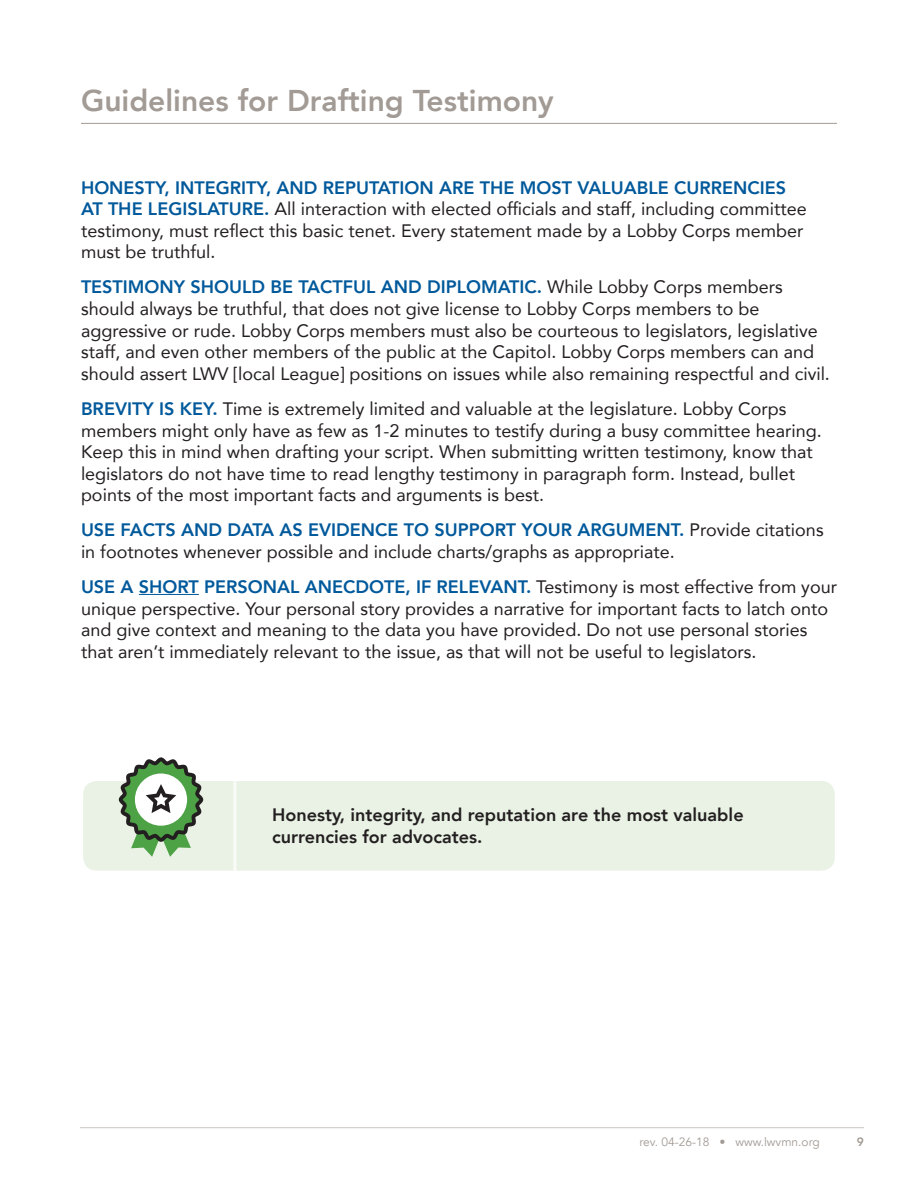
<style>
.page{position:relative;width:918px;height:1188px;background:#fff}
.page>*{position:absolute;margin:0;border:0;box-sizing:border-box;transform-origin:0 0}
.t1{font:800 30px "Avenir";color:#a29a94}
.t2{font:18px/21.6px "Avenir";color:#231f20}
.t3{font:800 18px/21.6px "Avenir";color:#231f20}
.t4{font:12px "Avenir";color:#a29a94}
.t5{font:800 12px "Avenir";color:#a29a94}
.s1{font-weight:800;color:#00599b}
</style>
<div class="page">
<hr style="left:80px;top:1127px;width:784px;height:1px;background:#cac6c2">
<hr style="left:81px;top:123px;width:756px;height:1px;background:#a29a94">
<div style="left:83px;top:781px;width:752px;height:90px;background:#e9f2e5;border-radius:14px"></div>
<svg style="left:119px;top:757px;width:84px;height:100px"></svg>
<hr style="left:233px;top:767px;width:3px;height:118px;background:#fff">
<hr style="left:139px;top:594px;width:60px;height:1px;background:#00599b">
<p class="t1" style="left:81px;top:77px;width:474px">Guidelines for Drafting Testimony</p>
<p class="t2" style="left:81px;top:176px;width:727px"><span class="s1">HONESTY, INTEGRITY, AND REPUTATION ARE THE MOST VALUABLE CURRENCIES AT THE LEGISLATURE.</span> All interaction with elected officials and staff, including committee testimony, must reflect this basic tenet. Every statement made by a Lobby Corps member must be truthful.</p>
<p class="t2" style="left:81px;top:276px;width:750px"><span class="s1">TESTIMONY SHOULD BE TACTFUL AND DIPLOMATIC.</span> While Lobby Corps members should always be truthful, that does not give license to Lobby Corps members to be aggressive or rude. Lobby Corps members must also be courteous to legislators, legislative staff, and even other members of the public at the Capitol. Lobby Corps members can and should assert LWV [local League] positions on issues while also remaining respectful and civil.</p>
<p class="t2" style="left:81px;top:397px;width:742px"><span class="s1">BREVITY IS KEY.</span> Time is extremely limited and valuable at the legislature. Lobby Corps members might only have as few as 1-2 minutes to testify during a busy committee hearing.<br>Keep this in mind when drafting your script. When submitting written testimony, know that legislators do not have time to read lengthy testimony in paragraph form. Instead, bullet points of the most important facts and arguments is best.</p>
<p class="t2" style="left:81px;top:519px;width:744px"><span class="s1">USE FACTS AND DATA AS EVIDENCE TO SUPPORT YOUR ARGUMENT.</span> Provide citations in footnotes whenever possible and include charts/graphs as appropriate.</p>
<p class="t2" style="left:81px;top:576px;width:758px"><span class="s1">USE A SHORT PERSONAL ANECDOTE, IF RELEVANT.</span> Testimony is most effective from your unique perspective. Your personal story provides a narrative for important facts to latch onto and give context and meaning to the data you have provided. Do not use personal stories that aren’t immediately relevant to the issue, as that will not be useful to legislators.</p>
<p class="t3" style="left:272px;top:804px;width:473px">Honesty, integrity, and reputation are the most valuable currencies for advocates.</p>
<p class="t4" style="left:639px;top:1135px;width:182px">rev. 04-26-18 • www.lwvmn.org</p>
<p class="t5" style="left:857px;top:1132px;width:9px">9</p>
</div>
